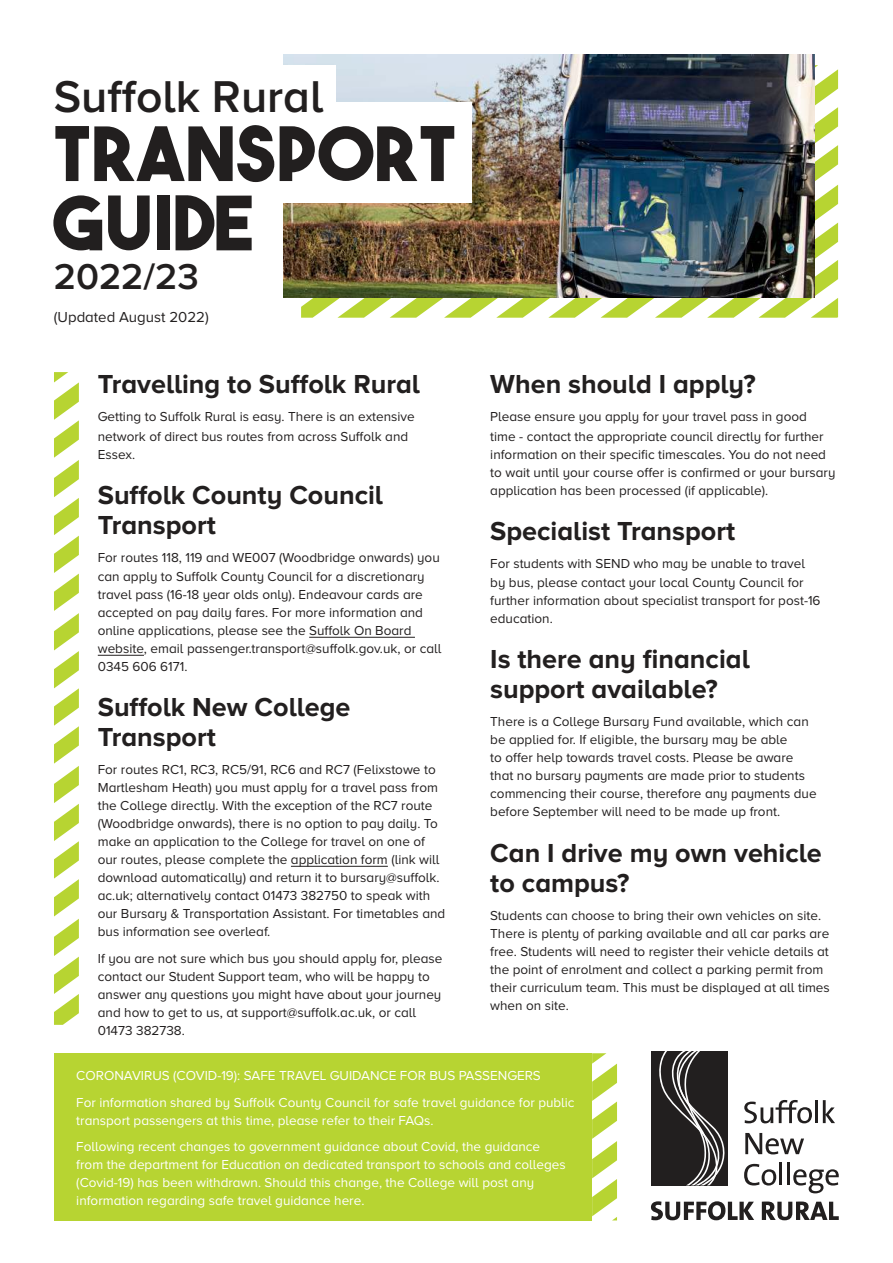
<style>
.page{position:relative;width:893px;height:1263px;background:#fff}
.page>*{position:absolute;margin:0;border:0;box-sizing:border-box;transform-origin:0 0}
.t1{font:74.55px/69.3px "The Bold Font";color:#221f1f}
.t2{font:600 46.2px "Proxima Nova A";color:#221f1f}
.t3{font:600 37.35px "Proxima Nova A";color:#221f1f}
.t4{font:700 27px/30px "Proxima Nova A";color:#221f1f}
.t5{font:15px "Proxima Nova A";color:#221f1f}
.t6{font:13.5px/18px "Proxima Nova A";color:#221f1f}
.t7{font:13.5px/26.5px "Proxima Nova A";color:#fff}
</style>
<div class="page">
<div style="left:54px;top:1053px;width:538px;height:167px;background:#b7d432"></div>
<svg style="left:744px;top:1100px;width:68px;height:23px"></svg>
<hr style="left:815px;top:1100px;width:3px;height:23px;background:#221f1f">
<svg style="left:823px;top:1100px;width:12px;height:23px"></svg>
<svg style="left:745px;top:1133px;width:59px;height:21px"></svg>
<svg style="left:744px;top:1164px;width:32px;height:21px"></svg>
<hr style="left:780px;top:1162px;width:2px;height:23px;background:#221f1f">
<hr style="left:787px;top:1162px;width:3px;height:23px;background:#221f1f">
<svg style="left:793px;top:1169px;width:46px;height:24px"></svg>
<div style="left:651px;top:1051px;width:77px;height:134px;background:#221f1f"></div>
<svg style="left:659px;top:1051px;width:66px;height:134px"></svg>
<svg style="left:651px;top:1201px;width:103px;height:19px"></svg>
<svg style="left:762px;top:1201px;width:77px;height:19px"></svg>
<hr style="left:309px;top:637px;width:106px;height:1px;background:#221f1f">
<hr style="left:98px;top:655px;width:46px;height:1px;background:#221f1f">
<hr style="left:291px;top:866px;width:97px;height:1px;background:#221f1f">
<svg style="left:301px;top:65px;width:537px;height:253px"></svg>
<img style="left:284px;top:54px;width:531px;height:244px">
<div style="left:17px;top:102px;width:455px;height:101px;background:#fff"></div>
<div style="left:17px;top:65px;width:318px;height:101px;background:#fff"></div>
<svg style="left:592px;top:1053px;width:25px;height:167px"></svg>
<svg style="left:54px;top:372px;width:25px;height:653px"></svg>
<h2 class="t2" style="left:54px;top:77px;width:271px">Suffolk Rural</h2>
<h1 class="t1" style="left:54px;top:121px;width:404px">TRANSPORT<br>GUIDE</h1>
<h3 class="t3" style="left:54px;top:261px;width:146px">2022/23</h3>
<p class="t5" style="left:54px;top:311px;width:156px">(Updated August 2022)</p>
<h3 class="t4" style="left:98px;top:371px;width:324px">Travelling to Suffolk Rural</h3>
<p class="t6" style="left:98px;top:408px;width:318px;line-height:19.5px">Getting to Suffolk Rural is easy. There is an extensive network of direct bus routes from across Suffolk and</p>
<p class="t6" style="left:98px;top:446px;width:39px">Essex.</p>
<h3 class="t4" style="left:98px;top:481px;width:287px">Suffolk County Council<br>Transport</h3>
<p class="t6" style="left:98px;top:548px;width:343px;line-height:19.5px">For routes 118, 119 and WE007 (Woodbridge onwards) you can apply to Suffolk County Council for a discretionary</p>
<p class="t6" style="left:98px;top:587px;width:345px">travel pass (16-18 year olds only). Endeavour cards are accepted on pay daily fares. For more information and online applications, please see the Suffolk On Board website, email passenger.transport@suffolk.gov.uk, or call 0345 606 6171.</p>
<h3 class="t4" style="left:98px;top:694px;width:254px">Suffolk New College<br>Transport</h3>
<p class="t6" style="left:98px;top:762px;width:349px">For routes RC1, RC3, RC5/91, RC6 and RC7 (Felixstowe to Martlesham Heath) you must apply for a travel pass from the College directly. With the exception of the RC7 route (Woodbridge onwards), there is no option to pay daily. To make an application to the College for travel on one of our routes, please complete the application form (link will download automatically) and return it to bursary@suffolk. ac.uk; alternatively contact 01473 382750 to speak with our Bursary &amp; Transportation Assistant. For timetables and bus information see overleaf.</p>
<p class="t6" style="left:98px;top:950px;width:346px">If you are not sure which bus you should apply for, please contact our Student Support team, who will be happy to answer any questions you might have about your journey and how to get to us, at support@suffolk.ac.uk, or call 01473 382738.</p>
<h3 class="t4" style="left:490px;top:371px;width:267px">When should I apply?</h3>
<p class="t6" style="left:490px;top:408px;width:335px;line-height:19.5px">Please ensure you apply for your travel pass in good time - contact the appropriate council directly for further</p>
<p class="t6" style="left:490px;top:446px;width:347px">information on their specific timescales. You do not need to wait until your course offer is confirmed or your bursary application has been processed (if applicable).</p>
<h3 class="t4" style="left:490px;top:517px;width:246px">Specialist Transport</h3>
<p class="t6" style="left:490px;top:554px;width:316px;line-height:19.5px">For students with SEND who may be unable to travel by bus, please contact your local County Council for</p>
<p class="t6" style="left:490px;top:593px;width:332px">further information about specialist transport for post-16 education.</p>
<h3 class="t4" style="left:490px;top:646px;width:261px">Is there any financial support available?</h3>
<p class="t6" style="left:490px;top:714px;width:328px">There is a College Bursary Fund available, which can be applied for. If eligible, the bursary may be able<br>to offer help towards travel costs. Please be aware that no bursary payments are made prior to students commencing their course, therefore any payments due before September will need to be made up front.</p>
<h3 class="t4" style="left:490px;top:839px;width:333px">Can I drive my own vehicle to campus?</h3>
<p class="t6" style="left:490px;top:907px;width:341px">Students can choose to bring their own vehicles on site.<br>There is plenty of parking available and all car parks are free. Students will need to register their vehicle details at the point of enrolment and collect a parking permit from their curriculum team. This must be displayed at all times when on site.</p>
<p class="t7" style="left:76px;top:1063px;width:500px">CORONAVIRUS (COVID-19): SAFE TRAVEL GUIDANCE FOR BUS PASSENGERS<br>For information shared by Suffolk County Council for safe travel guidance for public</p>
<p class="t7" style="left:76px;top:1108px;width:465px">transport passengers at this time, please refer to their FAQs.<br>Following recent changes to government guidance about Covid, the guidance</p>
<p class="t7" style="left:76px;top:1157px;width:491px;line-height:18px">from the department for Education on dedicated transport to schools and colleges (Covid-19) has been withdrawn. Should this change, the College will post any information regarding safe travel guidance here.</p>
</div>
